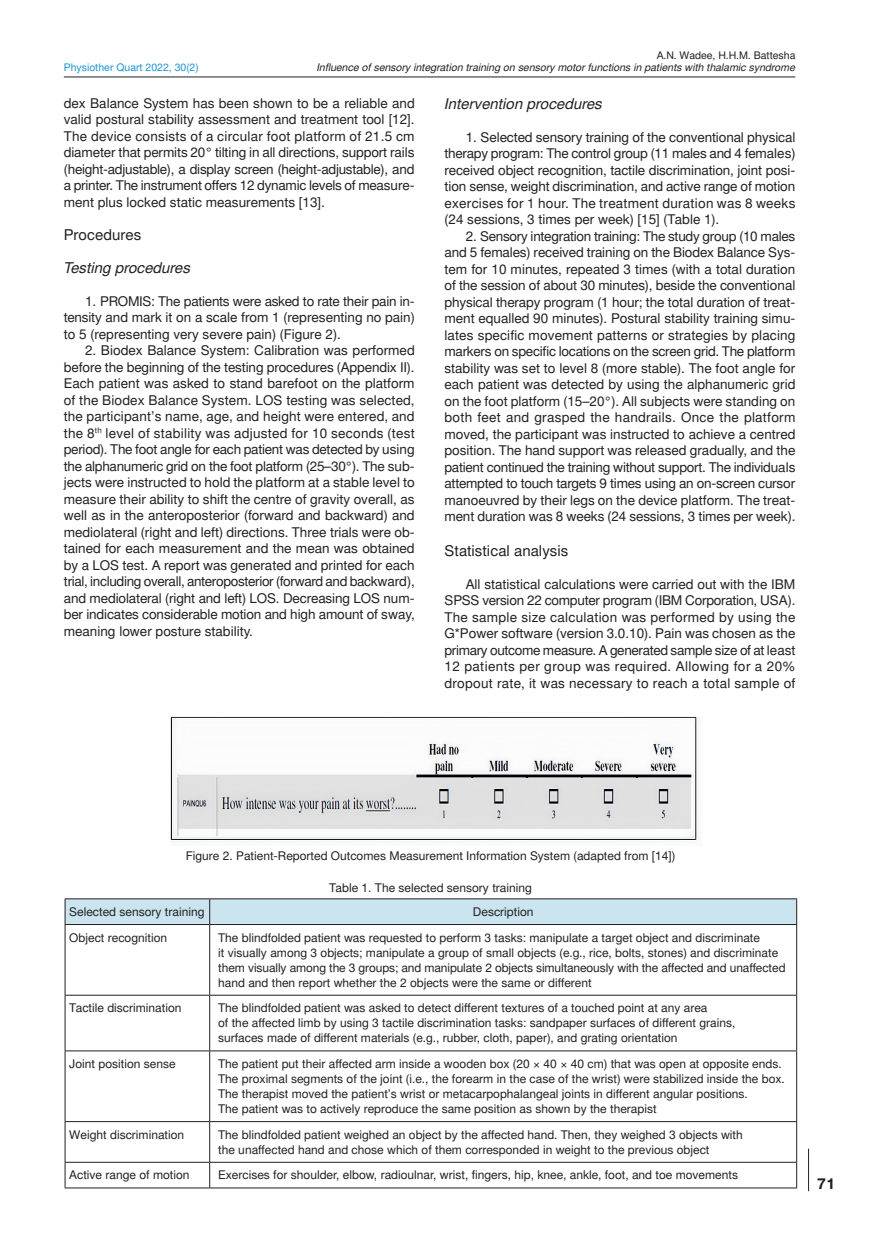
<style>
.page{position:relative;width:872px;height:1255px;background:#fff}
.page>*{position:absolute;margin:0;border:0;box-sizing:border-box;transform-origin:0 0}
.t1{font:italic 15px "Switzer EFN";color:#231f20}
.t2{font:15px "Switzer EFN";letter-spacing:.005em;color:#231f20}
.t3{font:700 15px "Switzer EFN";color:#231f20}
.t4{font:13.5px/16.5px "Switzer EFN";color:#231f20;text-align:justify}
.t5{font:12px/15px "Switzer EFN";color:#231f20}
.t6{font:italic 10.5px "Switzer EFN";color:#231f20}
.t7{font:10.5px "Switzer EFN";color:#1c94d2}
.t8{font:10.5px "Switzer EFN";color:#231f20}
</style>
<div class="page">
<hr style="left:808px;top:1148px;width:1px;height:43px;background:#231f20">
<hr style="left:64px;top:77px;width:731px;height:1px;background:#231f20">
<img style="left:171px;top:716px;width:527px;height:126px">
<svg style="left:65px;top:898px;width:732px;height:26px;background:#c2dbe6"></svg>
<hr style="left:65px;top:924px;width:145px;height:1px;background:#231f20">
<hr style="left:65px;top:924px;width:1px;height:70px;background:#231f20">
<hr style="left:210px;top:924px;width:587px;height:1px;background:#231f20">
<hr style="left:209px;top:924px;width:1px;height:70px;background:#231f20">
<hr style="left:796px;top:924px;width:1px;height:70px;background:#231f20">
<hr style="left:65px;top:994px;width:145px;height:1px;background:#231f20">
<hr style="left:65px;top:995px;width:1px;height:55px;background:#231f20">
<hr style="left:210px;top:994px;width:587px;height:1px;background:#231f20">
<hr style="left:209px;top:995px;width:1px;height:55px;background:#231f20">
<hr style="left:796px;top:995px;width:1px;height:55px;background:#231f20">
<hr style="left:65px;top:1050px;width:145px;height:1px;background:#231f20">
<hr style="left:65px;top:1051px;width:1px;height:70px;background:#231f20">
<hr style="left:210px;top:1050px;width:587px;height:1px;background:#231f20">
<hr style="left:209px;top:1051px;width:1px;height:70px;background:#231f20">
<hr style="left:796px;top:1051px;width:1px;height:70px;background:#231f20">
<hr style="left:65px;top:1121px;width:145px;height:1px;background:#231f20">
<hr style="left:65px;top:1121px;width:1px;height:40px;background:#231f20">
<hr style="left:210px;top:1121px;width:587px;height:1px;background:#231f20">
<hr style="left:209px;top:1121px;width:1px;height:40px;background:#231f20">
<hr style="left:796px;top:1121px;width:1px;height:40px;background:#231f20">
<hr style="left:65px;top:1161px;width:145px;height:1px;background:#231f20">
<svg style="left:65px;top:1162px;width:1px;height:25px"></svg>
<hr style="left:210px;top:1161px;width:587px;height:1px;background:#231f20">
<svg style="left:209px;top:1162px;width:1px;height:25px"></svg>
<svg style="left:796px;top:1162px;width:1px;height:25px"></svg>
<hr style="left:65px;top:1187px;width:145px;height:1px;background:#231f20">
<hr style="left:210px;top:1187px;width:587px;height:1px;background:#231f20">
<p class="t8" style="left:656px;top:49px;width:140px">A.N. Wadee, H.H.M. Battesha</p>
<p class="t6" style="left:317px;top:61px;width:480px">Influence of sensory integration training on sensory motor functions in patients with thalamic syndrome</p>
<p class="t7" style="left:64px;top:61px;width:136px">Physiother Quart 2022, 30(2)</p>
<p class="t4" style="left:64px;top:95px;width:352px">dex Balance System has been shown to be a reliable and valid postural stability assessment and treatment tool [12].<br>The device consists of a circular foot platform of 21.5 cm diameter that permits 20° tilting in all directions, support rails (height-adjustable), a display screen (height-adjustable), and a printer. The instrument offers 12 dynamic levels of measure&shy;ment plus locked static measurements [13].</p>
<p class="t2" style="left:64px;top:225px;width:79px">Procedures</p>
<p class="t1" style="left:64px;top:258px;width:128px">Testing procedures</p>
<p class="t4" style="left:64px;top:293px;width:352px;text-indent:21px">1. PROMI S: The patients were asked to rate their pain in&shy;tensity and mark it on a scale from 1 (representing no pain) to 5 (representing very severe pain) (Figure 2).</p>
<p class="t4" style="left:64px;top:342px;width:352px;text-indent:21px">2. Biodex Balance System: Calibration was performed before the beginning of the testing procedures (Appendix II).<br>Each patient was asked to stand barefoot on the platform of the Biodex Balance System. LOS testing was selected, the participant’s name, age, and height were entered, and the 8<sup>th</sup> level of stability was adjusted for 10 seconds (test period). The foot angle for each patient was detected by using the alphanumeric grid on the foot platform (25–30°). The sub&shy;jects were instructed to hold the platform at a stable level to measure their ability to shift the centre of gravity overall, as well as in the anteroposterior (forward and backward) and mediolateral (right and left) directions. Three trials were ob&shy;tained for each measurement and the mean was obtained by a LOS test. A report was generated and printed for each trial, including overall, anteroposterior (forward and backward), and mediolateral (right and left) LOS. Decreasing LOS num&shy;ber indicates considerable motion and high amount of sway, meaning lower posture stability.</p>
<p class="t1" style="left:444px;top:95px;width:159px">Intervention procedures</p>
<p class="t4" style="left:444px;top:129px;width:352px;text-indent:21px">1. Selected sensory training of the conventional physical therapy program: The control group (11 males and 4 females) received object recognition, tactile discrimination, joint posi&shy;tion sense, weight discrimination, and active range of motion exercises for 1 hour. The treatment duration was 8 weeks (24 sessions, 3 times per week) [15] (Table 1).</p>
<p class="t4" style="left:444px;top:228px;width:352px;text-indent:21px">2. Sensory integration training: The study group (10 males and 5 females) received training on the Biodex Balance Sys&shy;tem for 10 minutes, repeated 3 times (with a total duration of the session of about 30 minutes), beside the conventional physical therapy program (1 hour; the total duration of treat&shy;ment equalled 90 minutes). Postural stability training simu&shy;lates specific movement patterns or strategies by placing markers on specific locations on the screen grid. The platform stability was set to level 8 (more stable). The foot angle for each patient was detected by using the alphanumeric grid on the foot platform (15–20°). All subjects were standing on both feet and grasped the handrails. Once the platform moved, the participant was instructed to achieve a centred position. The hand support was released gradually, and the patient continued the training without support. The individuals attempted to touch targets 9 times using an on-screen cursor manoeuvred by their legs on the device platform. The treat&shy;ment duration was 8 weeks (24 sessions, 3 times per week).</p>
<p class="t2" style="left:444px;top:542px;width:125px">Statistical analysis</p>
<p class="t4" style="left:444px;top:576px;width:352px;text-indent:21px">All statistical calculations were carried out with the I BM SPSS version 22 computer program (I BM Corporation, USA).<br>The sample size calculation was performed by using the G*Power software (version 3.0.10). Pain was chosen as the primary outcome measure. A generated sample size of at least 12 patients per group was required. Allowing for a 20% dropout rate, it was necessary to reach a total sample of</p>
<p class="t5" style="left:186px;top:848px;width:491px">Figure 2. Patient-Reported Outcomes Measurement I nformation System (adapted from [14])</p>
<p class="t5" style="left:329px;top:881px;width:204px">Table 1. The selected sensory training</p>
<p class="t5" style="left:69px;top:904px;width:137px">Selected sensory training</p>
<p class="t5" style="left:473px;top:904px;width:62px">Description</p>
<p class="t5" style="left:69px;top:930px;width:99px">Object recognition</p>
<p class="t5" style="left:218px;top:930px;width:569px">The blindfolded patient was requested to perform 3 tasks: manipulate a target object and discriminate<br>it visually among 3 objects; manipulate a group of small objects (e.g., rice, bolts, stones) and discriminate them visually among the 3 groups; and manipulate 2 objects simultaneously with the affected and unaffected hand and then report whether the 2 objects were the same or different</p>
<p class="t5" style="left:69px;top:1000px;width:114px">Tactile discrimination</p>
<p class="t5" style="left:218px;top:1000px;width:518px">The blindfolded patient was asked to detect different textures of a touched point at any area<br>of the affected limb by using 3 tactile discrimination tasks: sandpaper surfaces of different grains, surfaces made of different materials (e.g., rubber, cloth, paper), and grating orientation</p>
<p class="t5" style="left:69px;top:1056px;width:108px">Joint position sense</p>
<p class="t5" style="left:218px;top:1056px;width:568px">The patient put their affected arm inside a wooden box (20 × 40 × 40 cm) that was open at opposite ends.<br>The proximal segments of the joint (i.e., the forearm in the case of the wrist) were stabilized inside the box.<br>The therapist moved the patient’s wrist or metacarpophalangeal joints in different angular positions.<br>The patient was to actively reproduce the same position as shown by the therapist</p>
<p class="t5" style="left:69px;top:1127px;width:116px">Weight discrimination</p>
<p class="t5" style="left:218px;top:1127px;width:526px">The blindfolded patient weighed an object by the affected hand. Then, they weighed 3 objects with the unaffected hand and chose which of them corresponded in weight to the previous object</p>
<p class="t5" style="left:69px;top:1167px;width:122px">Active range of motion</p>
<p class="t5" style="left:218px;top:1167px;width:521px">Exercises for shoulder, elbow, radioulnar, wrist, fingers, hip, knee, ankle, foot, and toe movements</p>
<p class="t3" style="left:817px;top:1173px;width:20px">71</p>
</div>
